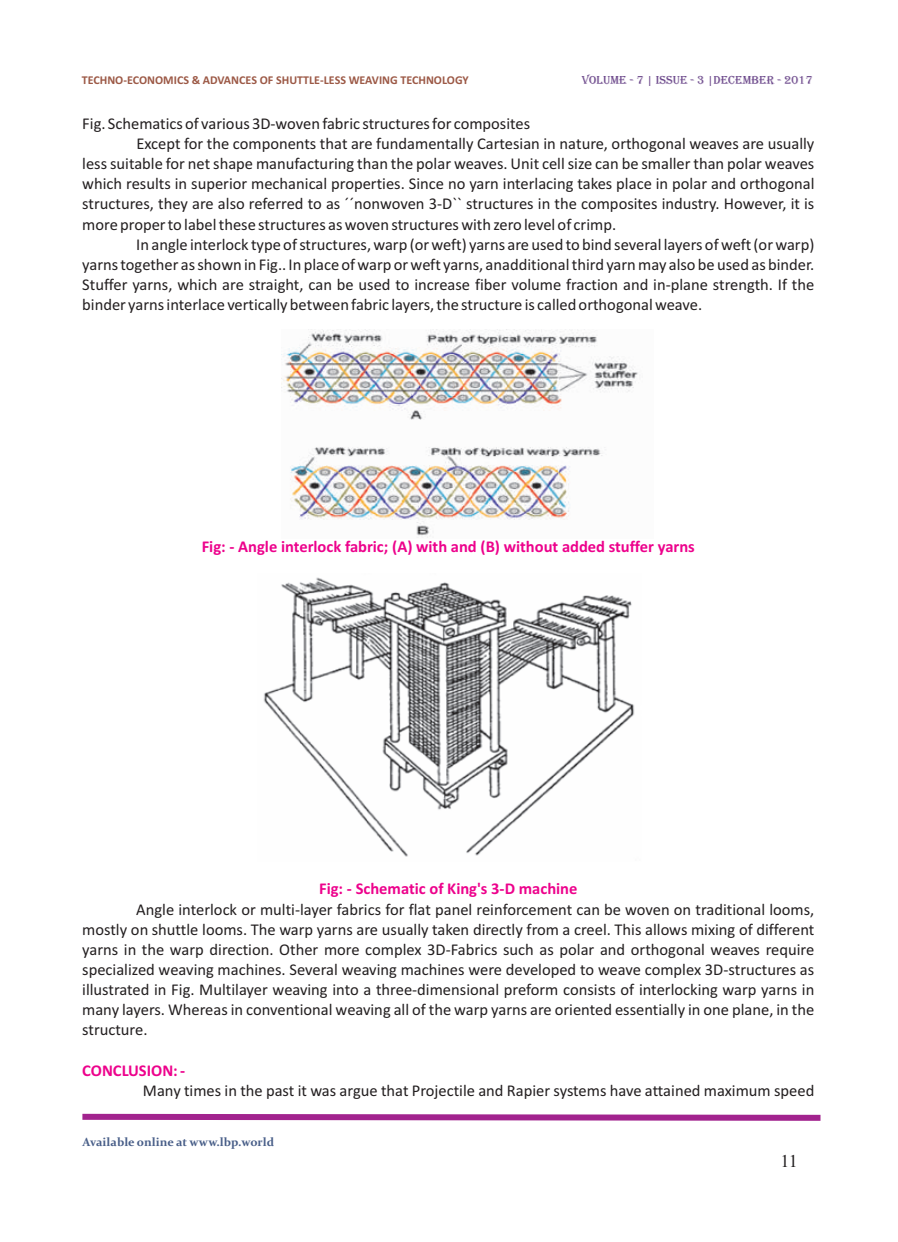
<style>
.page{position:relative;width:898px;height:1242px;background:#fff}
.page>*{position:absolute;margin:0;border:0;box-sizing:border-box;transform-origin:0 0}
.t1{font:18px "Times New Roman";color:#231f20}
.t2{font:16.5px/20.1px "Calibri";color:#231f20;text-align:justify}
.t3{font:700 16.5px "Calibri";color:#ed028c}
.t4{font:700 12px "Calibri";color:#9c5946}
.t5{font:700 12px "Constantia";color:#485e88}
.t6{font:12px "Algerian";color:#674287}
</style>
<div class="page">
<svg style="left:82px;top:1113px;width:739px;height:8px;background:#b959aa"></svg>
<img style="left:283px;top:329px;width:355px;height:209px">
<img style="left:263px;top:577px;width:372px;height:280px">
<p class="t4" style="left:82px;top:75px;width:388px">TECHNO-ECONOMICS &amp; ADVANCES OF SHUTTLE-LESS WEAVING TECHNOLOGY</p>
<p class="t6" style="left:581px;top:73px;width:232px">VOLUME - 7 | ISSUE - 3 |DECEMBER - 2017</p>
<p class="t2" style="left:82px;top:115px;width:449px">Fig. Schematics of various 3D-woven fabric structures for composites</p>
<p class="t2" style="left:136px;top:135px;width:679px">Except for the components that are fundamentally Cartesian in nature, orthogonal weaves are usually</p>
<p class="t2" style="left:82px;top:155px;width:733px">less suitable for net shape manufacturing than the polar weaves. Unit cell size can be smaller than polar weaves</p>
<p class="t2" style="left:82px;top:175px;width:733px">which results in superior mechanical properties. Since no yarn interlacing takes place in polar and orthogonal</p>
<p class="t2" style="left:82px;top:195px;width:733px">structures, they are also referred to as ´´nonwoven 3-D`` structures in the composites industry. However, it is</p>
<p class="t2" style="left:82px;top:215px;width:535px">more proper to label these structures as woven structures with zero level of crimp.</p>
<p class="t2" style="left:136px;top:235px;width:679px">In angle interlock type of structures, warp (or weft) yarns are used to bind several layers of weft (or warp)</p>
<p class="t2" style="left:82px;top:256px;width:733px">yarns together as shown in Fig.. In place of warp or weft yarns, anadditional third yarn may also be used as binder.</p>
<p class="t2" style="left:82px;top:276px;width:733px">Stuffer yarns, which are straight, can be used to increase fiber volume fraction and in-plane strength. If the</p>
<p class="t2" style="left:82px;top:296px;width:621px">binder yarns interlace vertically between fabric layers, the structure is called orthogonal weave.</p>
<p class="t3" style="left:202px;top:539px;width:494px">Fig: - Angle interlock fabric; (A) with and (B) without added stuffer yarns</p>
<p class="t3" style="left:319px;top:882px;width:260px">Fig: - Schematic of King's 3-D machine</p>
<p class="t2" style="left:82px;top:900px;width:733px;text-indent:54px">Angle interlock or multi-layer fabrics for flat panel reinforcement can be woven on traditional looms, mostly on shuttle looms. The warp yarns are usually taken directly from a creel. This allows mixing of different yarns in the warp direction. Other more complex 3D-Fabrics such as polar and orthogonal weaves require specialized weaving machines. Several weaving machines were developed to weave complex 3D-structures as illustrated in Fig. Multilayer weaving into a three-dimensional preform consists of interlocking warp yarns in many layers. Whereas in conventional weaving all of the warp yarns are oriented essentially in one plane, in the structure.</p>
<p class="t3" style="left:82px;top:1063px;width:104px">CONCLUSION: -</p>
<p class="t2" style="left:143px;top:1081px;width:672px">Many times in the past it was argue that Projectile and Rapier systems have attained maximum speed</p>
<p class="t5" style="left:82px;top:1137px;width:193px">Available online at www.lbp.world</p>
<p class="t1" style="left:780px;top:1154px;width:19px">11</p>
</div>
